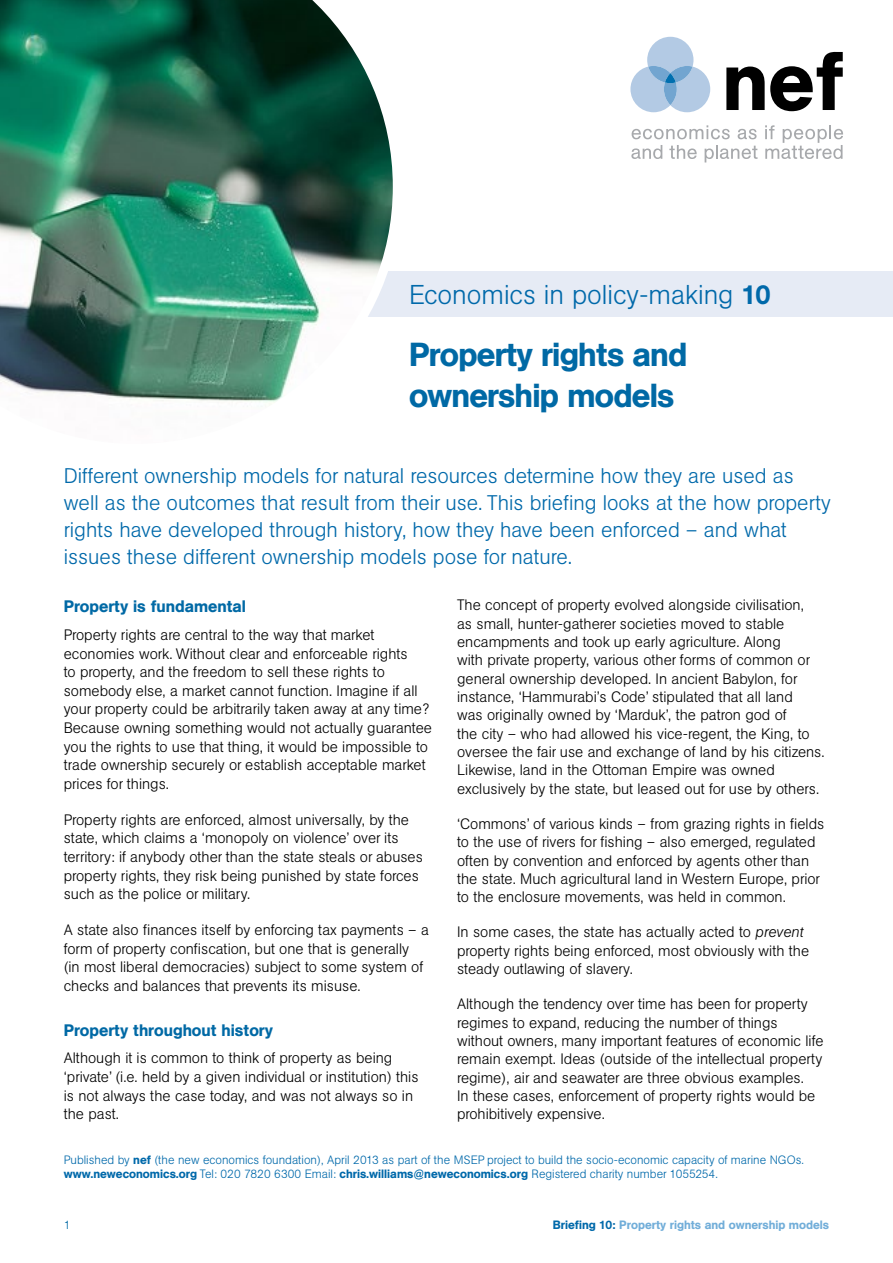
<style>
.page{position:relative;width:893px;height:1263px;background:#fff}
.page>*{position:absolute;margin:0;border:0;box-sizing:border-box;transform-origin:0 0}
.t1{font:500 33px/40.5px "AG Book BQ";letter-spacing:-.02em;color:#0069a5}
.t2{font:300 27px "AG Book BQ";color:#0069aa}
.t3{font:300 21px/27px "AG Book BQ";color:#0069aa}
.t4{font:500 16.5px "AG Book BQ";color:#0069a5}
.t5{font:300 15px/18.3px "AG Book BQ";color:#000}
.t6{font:300 12px/14.4px "AG Book BQ";color:#0069aa}
.t7{font:500 12px "AG Book BQ";color:#72aed9}
.t8{font:300 12px "AG Book BQ";color:#0069a5}
.s1{font-weight:500}
.s2{font-style:italic}
.s3{color:#0069aa}
</style>
<div class="page">
<div style="left:317px;top:272px;width:576px;height:45px;background:#e6ebf5"></div>
<svg style="left:630px;top:37px;width:80px;height:75px"></svg>
<svg style="left:726px;top:52px;width:117px;height:59px"></svg>
<svg style="left:632px;top:125px;width:98px;height:14px"></svg>
<svg style="left:738px;top:129px;width:19px;height:10px"></svg>
<svg style="left:631px;top:145px;width:31px;height:14px"></svg>
<svg style="left:669px;top:145px;width:28px;height:14px"></svg>
<svg style="left:705px;top:145px;width:53px;height:17px"></svg>
<svg style="left:765px;top:125px;width:78px;height:34px"></svg>
<img style="left:0;top:0;width:402px;height:405px">
<h2 class="t2" style="left:409px;top:279px;width:363px">Economics in policy-making <span class="s1">10</span></h2>
<h1 class="t1" style="left:409px;top:334px;width:280px">Property rights and ownership models</h1>
<p class="t3" style="left:64px;top:462px;width:768px">Different ownership models for natural resources determine how they are used as well as the outcomes that result from their use. This briefing looks at the how property rights have developed through history, how they have been enforced – and what issues these different ownership models pose for nature.</p>
<p class="t5" style="left:457px;top:596px;width:369px">The concept of property evolved alongside civilisation,<br>as small, hunter-gatherer societies moved to stable encampments and took up early agriculture. Along<br>with private property, various other forms of common or general ownership developed. In ancient Babylon, for instance, ‘Hammurabi’s Code’ stipulated that all land<br>was originally owned by ‘Marduk’, the patron god of<br>the city – who had allowed his vice-regent, the King, to oversee the fair use and exchange of land by his citizens.<br>Likewise, land in the Ottoman Empire was owned exclusively by the state, but leased out for use by others.</p>
<p class="t5" style="left:457px;top:815px;width:369px">‘Commons’ of various kinds – from grazing rights in fields to the use of rivers for fishing – also emerged, regulated often by convention and enforced by agents other than the state. Much agricultural land in Western Europe, prior to the enclosure movements, was held in common.</p>
<p class="t5" style="left:457px;top:923px;width:354px">In some cases, the state has actually acted to <span class="s2">prevent </span>property rights being enforced, most obviously with the steady outlawing of slavery.</p>
<p class="t5" style="left:457px;top:995px;width:368px">Although the tendency over time has been for property regimes to expand, reducing the number of things without owners, many important features of economic life remain exempt. Ideas (outside of the intellectual property regime), air and seawater are three obvious examples.<br>In these cases, enforcement of property rights would be prohibitively expensive.</p>
<p class="t6" style="left:64px;top:1152px;width:742px">Published by <span class="s1">nef</span> (the new economics foundation), April 2013 as part of the MSEP project to build the socio-economic capacity of marine NGOs. <span class="s1">www.neweconomics.org</span> Tel: 020 7820 6300 Email: <span class="s1">chris.williams@neweconomics.org</span> Registered charity number 1055254.</p>
<p class="t4" style="left:64px;top:596px;width:184px">Property is fundamental</p>
<p class="t5" style="left:64px;top:625px;width:370px">Property rights are central to the way that market economies work. Without clear and enforceable rights<br>to property, and the freedom to sell these rights to somebody else, a market cannot function. Imagine if all your property could be arbitrarily taken away at any time?<br>Because owning something would not actually guarantee you the rights to use that thing, it would be impossible to trade ownership securely or establish acceptable market prices for things.</p>
<p class="t5" style="left:64px;top:810px;width:361px">Property rights are enforced, almost universally, by the state, which claims a ‘monopoly on violence’ over its territory: if anybody other than the state steals or abuses property rights, they risk being punished by state forces such as the police or military.</p>
<p class="t5" style="left:64px;top:920px;width:367px">A state also finances itself by enforcing tax payments – a form of property confiscation, but one that is generally<br>(in most liberal democracies) subject to some system of checks and balances that prevents its misuse.</p>
<p class="t4" style="left:64px;top:1020px;width:211px">Property throughout history</p>
<p class="t5" style="left:64px;top:1049px;width:356px">Although it is common to think of property as being ‘private’ (i.e. held by a given individual or institution) this is not always the case today, and was not always so in the past.</p>
<p class="t8" style="left:64px;top:1217px;width:8px">1</p>
<p class="t7" style="left:553px;top:1217px;width:278px"><span class="s3">Briefing 10:</span> Property rights and ownership models</p>
</div>
